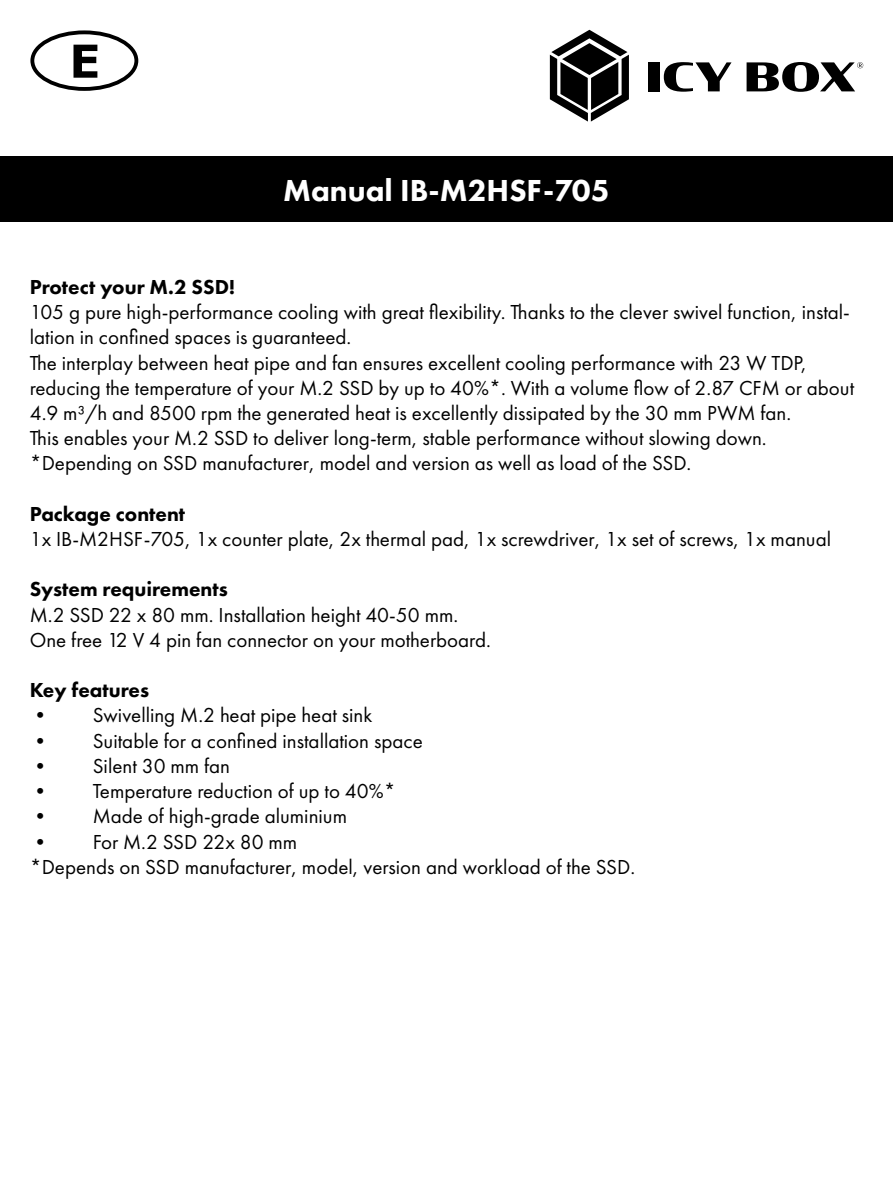
<style>
.page{position:relative;width:893px;height:1191px;background:#fff}
.page>*{position:absolute;margin:0;border:0;box-sizing:border-box;transform-origin:0 0}
.t1{font:800 31.5px "Futura PT";color:#fff}
.t2{font:21px/25.2px "Futura PT";color:#000}
.t3{font:800 21px "Futura PT";color:#000}
</style>
<div class="page">
<div style="left:648px;top:62px;width:12px;height:29px;background:#000"></div>
<svg style="left:664px;top:62px;width:67px;height:30px"></svg>
<svg style="left:747px;top:62px;width:116px;height:30px"></svg>
<svg style="left:550px;top:30px;width:79px;height:92px"></svg>
<div style="left:0;top:156px;width:893px;height:65px;background:#000"></div>
<svg style="left:31px;top:31px;width:106px;height:59px"></svg>
<div style="left:30px;top:30px;width:108px;height:61px;border:4px solid #000;border-radius:50%"></div>
<svg style="left:74px;top:45px;width:23px;height:33px"></svg>
<h1 class="t1" style="left:283px;top:171px;width:328px">Manual IB-M2HSF-705</h1>
<p class="t3" style="left:30px;top:274px;width:207px">Protect your M.2 SSD!</p>
<p class="t2" style="left:30px;top:299px;width:826px">105 g pure high-performance cooling with great flexibility. Thanks to the clever swivel function, instal&shy;lation in confined spaces is guaranteed.<br>The interplay between heat pipe and fan ensures excellent cooling performance with 23 W TDP, reducing the temperature of your M.2 SSD by up to 40%*. With a volume flow of 2.87 CFM or about 4.9 m³/h and 8500 rpm the generated heat is excellently dissipated by the 30 mm PWM fan.<br>This enables your M.2 SSD to deliver long-term, stable performance without slowing down. *Depending on SSD manufacturer, model and version as well as load of the SSD.</p>
<p class="t3" style="left:30px;top:500px;width:157px">Package content</p>
<p class="t2" style="left:30px;top:526px;width:803px">1x IB-M2HSF-705, 1x counter plate, 2x thermal pad, 1x screwdriver, 1x set of screws, 1x manual</p>
<p class="t3" style="left:30px;top:576px;width:200px">System requirements</p>
<p class="t2" style="left:30px;top:602px;width:463px">M.2 SSD 22 x 80 mm. Installation height 40-50 mm.<br>One free 12 V 4 pin fan connector on your motherboard.</p>
<p class="t3" style="left:30px;top:677px;width:121px">Key features</p>
<p class="t2" style="left:30px;top:703px;width:344px">• Swivelling M.2 heat pipe heat sink</p>
<p class="t2" style="left:30px;top:728px;width:395px">• Suitable for a confined installation space</p>
<p class="t2" style="left:30px;top:753px;width:202px">• Silent 30 mm fan</p>
<p class="t2" style="left:30px;top:778px;width:367px">• Temperature reduction of up to 40%*</p>
<p class="t2" style="left:30px;top:803px;width:319px">• Made of high-grade aluminium</p>
<p class="t2" style="left:30px;top:829px;width:607px">• For M.2 SSD 22x 80 mm<br>*Depends on SSD manufacturer, model, version and workload of the SSD.</p>
</div>
